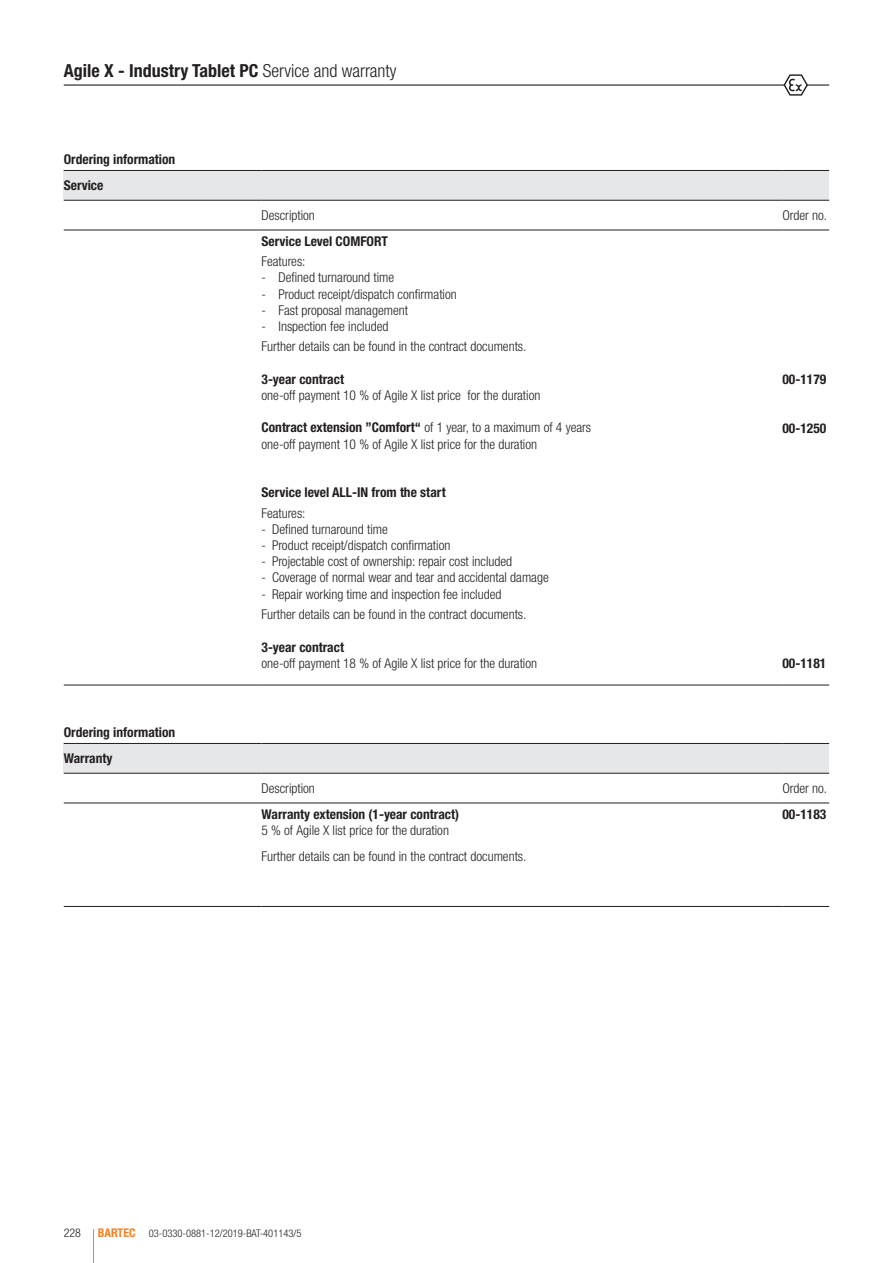
<style>
.page{position:relative;width:893px;height:1263px;background:#fff}
.page>*{position:absolute;margin:0;border:0;box-sizing:border-box;transform-origin:0 0}
.t1{font:700 condensed 18px "Helvetica Neue LTW1 G";color:#231f20}
.t2{font:300 condensed 13.5px/16.2px "Helvetica Neue LTW1 G";color:#231f20}
.t3{font:700 condensed 13.5px/16.2px "Helvetica Neue LTW1 G";color:#231f20}
.t4{font:700 condensed 12px "Helvetica Neue LTW1 G";color:#f58220}
.t5{font:300 condensed 12px "Helvetica Neue LTW1 G";color:#231f20}
.t6{font:300 condensed 10.5px "Helvetica Neue LTW1 G";color:#231f20}
.s1{font-weight:300}
.s2{font-weight:700}
</style>
<div class="page">
<hr style="left:64px;top:84px;width:765px;height:2px;background:#231f20">
<svg style="left:783px;top:74px;width:25px;height:22px"></svg>
<hr style="left:93px;top:1229px;width:1px;height:34px;background:#f58220">
<div style="left:64px;top:170px;width:765px;height:30px;background:#e6e7e9"></div>
<hr style="left:64px;top:685px;width:197px;height:1px;background:#231f20">
<hr style="left:261px;top:685px;width:521px;height:1px;background:#231f20">
<hr style="left:782px;top:685px;width:47px;height:1px;background:#231f20">
<hr style="left:64px;top:200px;width:197px;height:1px;background:#231f20">
<hr style="left:261px;top:200px;width:521px;height:1px;background:#231f20">
<hr style="left:782px;top:200px;width:47px;height:1px;background:#231f20">
<hr style="left:64px;top:230px;width:197px;height:1px;background:#231f20">
<hr style="left:261px;top:230px;width:521px;height:1px;background:#231f20">
<hr style="left:782px;top:230px;width:47px;height:1px;background:#231f20">
<hr style="left:64px;top:170px;width:197px;height:1px;background:#231f20">
<hr style="left:261px;top:170px;width:521px;height:1px;background:#231f20">
<hr style="left:782px;top:170px;width:47px;height:1px;background:#231f20">
<div style="left:64px;top:743px;width:765px;height:30px;background:#e6e7e9"></div>
<hr style="left:64px;top:906px;width:197px;height:1px;background:#231f20">
<hr style="left:261px;top:906px;width:521px;height:1px;background:#231f20">
<hr style="left:782px;top:906px;width:47px;height:1px;background:#231f20">
<hr style="left:64px;top:773px;width:197px;height:1px;background:#231f20">
<hr style="left:261px;top:773px;width:521px;height:1px;background:#231f20">
<hr style="left:782px;top:773px;width:47px;height:1px;background:#231f20">
<hr style="left:64px;top:803px;width:197px;height:1px;background:#231f20">
<hr style="left:261px;top:803px;width:521px;height:1px;background:#231f20">
<hr style="left:782px;top:803px;width:47px;height:1px;background:#231f20">
<hr style="left:64px;top:743px;width:197px;height:1px;background:#231f20">
<hr style="left:261px;top:743px;width:521px;height:1px;background:#231f20">
<hr style="left:782px;top:743px;width:47px;height:1px;background:#231f20">
<p class="t1" style="left:64px;top:59px;width:334px">Agile X - Industry Tablet PC <span class="s1">Service and warranty</span></p>
<p class="t3" style="left:64px;top:152px;width:113px">Ordering information</p>
<p class="t3" style="left:64px;top:177px;width:41px">Service</p>
<p class="t3" style="left:64px;top:725px;width:113px">Ordering information</p>
<p class="t3" style="left:64px;top:750px;width:50px">Warranty</p>
<p class="t2" style="left:261px;top:207px;width:55px">Description</p>
<p class="t2" style="left:782px;top:207px;width:46px">Order no.</p>
<p class="t3" style="left:261px;top:233px;width:128px">Service Level COMFORT</p>
<p class="t2" style="left:261px;top:253px;width:46px">Features:</p>
<p class="t2" style="left:261px;top:270px;width:134px">- Defined turnaround time</p>
<p class="t2" style="left:261px;top:286px;width:197px">- Product receipt/dispatch confirmation</p>
<p class="t2" style="left:261px;top:302px;width:148px">- Fast proposal management</p>
<p class="t2" style="left:261px;top:318px;width:128px">- Inspection fee included</p>
<p class="t2" style="left:261px;top:339px;width:266px">Further details can be found in the contract documents.</p>
<p class="t2" style="left:261px;top:371px;width:280px"><span class="s2">3-year contract<br></span>one-off payment 10 % of Agile X list price for the duration</p>
<p class="t3" style="left:261px;top:419px;width:331px">Contract extension ”Comfort“ <span class="s1">of 1 year, to a maximum of 4 years</span></p>
<p class="t2" style="left:261px;top:436px;width:277px">one-off payment 10 % of Agile X list price for the duration</p>
<p class="t3" style="left:261px;top:484px;width:186px">Service level ALL-IN from the start</p>
<p class="t2" style="left:261px;top:505px;width:46px">Features:</p>
<p class="t2" style="left:261px;top:521px;width:128px">- Defined turnaround time</p>
<p class="t2" style="left:261px;top:537px;width:190px">- Product receipt/dispatch confirmation</p>
<p class="t2" style="left:261px;top:553px;width:252px">- Projectable cost of ownership: repair cost included</p>
<p class="t2" style="left:261px;top:570px;width:289px">- Coverage of normal wear and tear and accidental damage</p>
<p class="t2" style="left:261px;top:586px;width:241px">- Repair working time and inspection fee included</p>
<p class="t2" style="left:261px;top:606px;width:266px">Further details can be found in the contract documents.</p>
<p class="t2" style="left:261px;top:639px;width:277px"><span class="s2">3-year contract<br></span>one-off payment 18 % of Agile X list price for the duration</p>
<p class="t3" style="left:782px;top:371px;width:45px">00-1179</p>
<p class="t3" style="left:782px;top:420px;width:45px">00-1250</p>
<p class="t3" style="left:782px;top:655px;width:45px">00-1181</p>
<p class="t2" style="left:261px;top:780px;width:55px">Description</p>
<p class="t2" style="left:782px;top:780px;width:46px">Order no.</p>
<p class="t3" style="left:261px;top:806px;width:199px">Warranty extension (1-year contract)<br><span class="s1">5 % of Agile X list price for the duration</span></p>
<p class="t2" style="left:261px;top:848px;width:266px">Further details can be found in the contract documents.</p>
<p class="t3" style="left:782px;top:806px;width:45px">00-1183</p>
<p class="t5" style="left:64px;top:1226px;width:19px">228</p>
<p class="t4" style="left:98px;top:1226px;width:39px">BARTEC</p>
<p class="t6" style="left:149px;top:1227px;width:154px">03-0330-0881-12/2019-BAT-401143/5</p>
</div>
